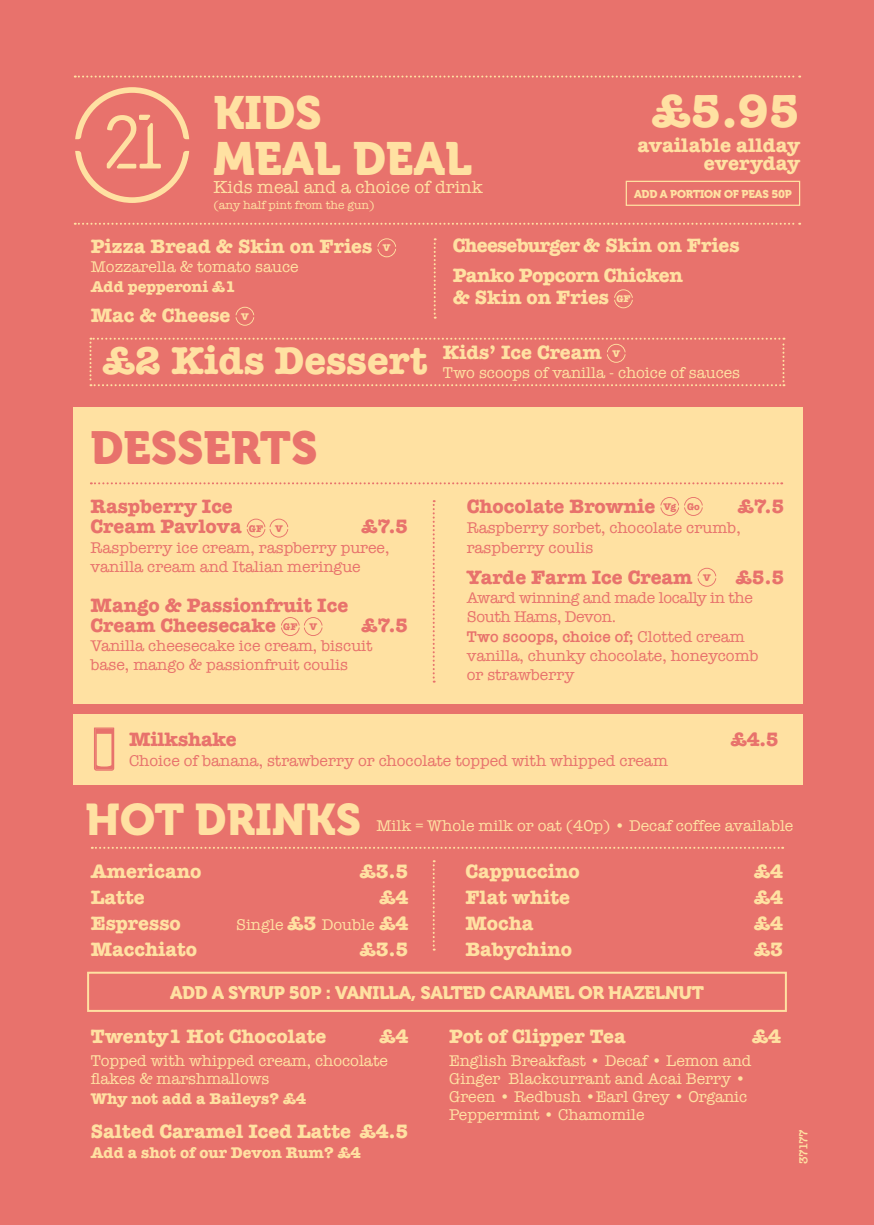
<style>
.page{position:relative;width:874px;height:1225px;background:#fff}
.page>*{position:absolute;margin:0;border:0;box-sizing:border-box;transform-origin:0 0}
.t1{font:700 47.8px "American Typewriter";color:#ffe1a2}
.t2{font:46.2px "Museo 900";color:#ffe1a2}
.t3{font:46px "Museo 900";color:#e8726c}
.t4{font:44px "Museo 900";color:#ffe1a2}
.t5{font:700 40px "American Typewriter";color:#ffe1a2}
.t6{font:700 20.2px/18px "American Typewriter";color:#ffe1a2;text-align:right}
.t7{font:700 20px "American Typewriter";color:#ffe1a2}
.Description{font:700 20px/20px "American Typewriter";color:#e8726c}
.t8{font:700 20px/22px "American Typewriter";letter-spacing:-.02em;color:#ffe1a2}
.t9{font:700 20px "American Typewriter";letter-spacing:-.04em;color:#ffe1a2}
.t10{font:18px "Museo 900";letter-spacing:-.02em;color:#ffe1a2}
.t11{font:18px "American Typewriter";color:#ffe1a2}
.Description-2{font:16px/19.2px "American Typewriter";color:#e8726c}
.Description-3{font:16px/18px "American Typewriter";color:#ffe1a2}
.Description-4{font:16px/19.2px "American Typewriter";letter-spacing:-.02em;color:#e8726c}
.t12{font:700 16px "American Typewriter";color:#ffe1a2}
.t13{font:12px "American Typewriter";color:#ffe1a2}
.Description-5{font:600 12px "American Typewriter";letter-spacing:-.05em;color:#ffe1a2}
.t14{font:11.2px "Museo 900";letter-spacing:-.02em;color:#ffe1a2}
.Dish{font:700 10px "American Typewriter";color:#e8726c}
.Dish-2{font:700 10px "American Typewriter";color:#ffe1a2}
.s1{font-weight:700}
.s2{font-weight:600}
.s3{font-weight:700;font-size:20px}
</style>
<div class="page">
<div style="left:0;top:0;width:873px;height:1225px;background:#e8726c"></div>
<div style="left:87px;top:971px;width:699px;height:41px;border:2px solid #ffe1a2"></div>
<div style="left:625px;top:181px;width:174px;height:25px;border:1px solid #ffe1a2"></div>
<div style="left:73px;top:407px;width:729px;height:297px;background:#ffe1a2"></div>
<svg style="left:246px;top:518px;width:42px;height:19px"></svg>
<svg style="left:281px;top:617px;width:41px;height:19px"></svg>
<svg style="left:660px;top:497px;width:42px;height:19px"></svg>
<svg style="left:697px;top:568px;width:18px;height:19px"></svg>
<svg style="left:432px;top:500px;width:2px;height:182px"></svg>
<svg style="left:433px;top:238px;width:2px;height:81px"></svg>
<svg style="left:432px;top:860px;width:2px;height:90px"></svg>
<svg style="left:91px;top:482px;width:690px;height:2px"></svg>
<svg style="left:92px;top:847px;width:690px;height:2px"></svg>
<svg style="left:75px;top:76px;width:724px;height:2px"></svg>
<svg style="left:75px;top:223px;width:724px;height:2px"></svg>
<div style="left:73px;top:714px;width:729px;height:70px;background:#ffe1a2"></div>
<svg style="left:94px;top:727px;width:20px;height:43px"></svg>
<svg style="left:75px;top:87px;width:114px;height:116px"></svg>
<svg style="left:377px;top:238px;width:19px;height:19px"></svg>
<svg style="left:235px;top:307px;width:19px;height:19px"></svg>
<svg style="left:614px;top:289px;width:18px;height:19px"></svg>
<svg style="left:89px;top:338px;width:695px;height:48px"></svg>
<p class="t2" style="left:213px;top:87px;width:110px">KIDS</p>
<p class="t2" style="left:213px;top:132px;width:260px">MEAL DEAL</p>
<p class="t11" style="left:213px;top:173px;width:271px">Kids meal and a choice of drink</p>
<p class="t13" style="left:213px;top:196px;width:163px">(any half pint from the gun)</p>
<p class="t1" style="left:651px;top:70px;width:149px">£5.95</p>
<p class="t6" style="left:637px;top:135px;width:164px">available allday everyday</p>
<p class="t14" style="left:633px;top:187px;width:159px">ADD A PORTION OF PEAS 50P</p>
<p class="t7" style="left:91px;top:229px;width:283px">Pizza Bread &amp; Skin on Fries</p>
<p class="Dish-2" style="left:383px;top:239px;width:9px">V</p>
<p class="Description-3" style="left:91px;top:257px;width:209px;line-height:19.2px">Mozzarella &amp; tomato sauce<br><span class="s1">Add pepperoni £1</span></p>
<p class="t7" style="left:91px;top:298px;width:141px">Mac &amp; Cheese</p>
<p class="Dish-2" style="left:241px;top:308px;width:9px">V</p>
<p class="t5" style="left:103px;top:326px;width:326px">£2 Kids Dessert</p>
<p class="t9" style="left:452px;top:228px;width:288px">Cheeseburger &amp; Skin on Fries</p>
<p class="t8" style="left:452px;top:263px;width:232px">Panko Popcorn Chicken &amp; Skin on Fries</p>
<p class="Dish-2" style="left:616px;top:290px;width:16px">GF</p>
<p class="t7" style="left:442px;top:335px;width:160px">Kids’ Ice Cream</p>
<p class="Dish-2" style="left:612px;top:345px;width:9px">V</p>
<p class="Description-3" style="left:442px;top:363px;width:299px">Two scoops of vanilla - choice of sauces</p>
<p class="t3" style="left:90px;top:422px;width:228px">DESSERTS</p>
<p class="Description" style="left:90px;top:495px;width:144px">Raspberry Ice</p>
<p class="Description" style="left:90px;top:515px;width:152px">Cream Pavlova</p>
<p class="Dish" style="left:249px;top:519px;width:16px">GF</p>
<p class="Dish" style="left:275px;top:519px;width:9px">V</p>
<p class="Description" style="left:361px;top:515px;width:48px">£7.5</p>
<p class="Description-2" style="left:90px;top:537px;width:300px">Raspberry ice cream, raspberry puree, vanilla cream and Italian meringue</p>
<p class="Description" style="left:90px;top:594px;width:259px">Mango &amp; Passionfruit Ice<br>Cream Cheesecake</p>
<p class="Dish" style="left:283px;top:618px;width:16px">GF</p>
<p class="Dish" style="left:309px;top:618px;width:9px">V</p>
<p class="Description" style="left:361px;top:614px;width:48px">£7.5</p>
<p class="Description-2" style="left:90px;top:635px;width:283px">Vanilla cheesecake ice cream, biscuit base, mango &amp; passionfruit coulis</p>
<p class="Description" style="left:466px;top:495px;width:190px">Chocolate Brownie</p>
<p class="Dish" style="left:663px;top:498px;width:14px">Vg</p>
<p class="Dish" style="left:686px;top:498px;width:14px">Go</p>
<p class="Description" style="left:737px;top:495px;width:48px">£7.5</p>
<p class="Description-2" style="left:466px;top:516px;width:275px;line-height:20px">Raspberry sorbet, chocolate crumb, raspberry coulis</p>
<p class="Description" style="left:466px;top:566px;width:227px">Yarde Farm Ice Cream</p>
<p class="Dish" style="left:702px;top:568px;width:9px">V</p>
<p class="Description" style="left:735px;top:566px;width:50px">£5.5</p>
<p class="Description-4" style="left:466px;top:587px;width:287px">Award winning and made locally in the<br>South Hams, Devon.</p>
<p class="Description-2" style="left:466px;top:626px;width:293px"><span class="s2">Two scoops, choice of;</span> Clotted cream vanilla, chunky chocolate, honeycomb or strawberry</p>
<p class="Description" style="left:129px;top:728px;width:109px">Milkshake</p>
<p class="Description" style="left:730px;top:728px;width:50px">£4.5</p>
<p class="Description-2" style="left:129px;top:750px;width:540px">Choice of banana, strawberry or chocolate topped with whipped cream</p>
<p class="t4" style="left:86px;top:795px;width:277px">HOT DRINKS</p>
<p class="Description-3" style="left:376px;top:816px;width:418px">Milk = Whole milk or oat (40p) • Decaf coffee available</p>
<p class="t7" style="left:91px;top:854px;width:112px">Americano</p>
<p class="t7" style="left:359px;top:854px;width:50px">£3.5</p>
<p class="t7" style="left:91px;top:880px;width:55px">Latte</p>
<p class="t7" style="left:379px;top:880px;width:31px">£4</p>
<p class="t7" style="left:91px;top:906px;width:91px">Espresso</p>
<p class="Description-3" style="left:236px;top:915px;width:174px">Single <span class="s3">£3</span> Double <span class="s3">£4</span></p>
<p class="t7" style="left:91px;top:932px;width:108px">Macchiato</p>
<p class="t7" style="left:359px;top:932px;width:50px">£3.5</p>
<p class="t7" style="left:465px;top:854px;width:116px">Cappuccino</p>
<p class="t7" style="left:753px;top:854px;width:31px">£4</p>
<p class="t7" style="left:465px;top:880px;width:106px">Flat white</p>
<p class="t7" style="left:753px;top:880px;width:31px">£4</p>
<p class="t7" style="left:465px;top:906px;width:70px">Mocha</p>
<p class="t7" style="left:753px;top:906px;width:31px">£4</p>
<p class="t7" style="left:465px;top:932px;width:108px">Babychino</p>
<p class="t7" style="left:753px;top:932px;width:31px">£3</p>
<p class="t10" style="left:170px;top:982px;width:535px">ADD A SYRUP 50P : VANILLA, SALTED CARAMEL OR HAZELNUT</p>
<p class="t7" style="left:91px;top:1018px;width:237px">Twenty1 Hot Chocolate</p>
<p class="t7" style="left:379px;top:1018px;width:31px">£4</p>
<p class="Description-3" style="left:91px;top:1051px;width:298px">Topped with whipped cream, chocolate flakes &amp; marshmallows</p>
<p class="t12" style="left:91px;top:1084px;width:217px">Why not add a Baileys? £4</p>
<p class="t7" style="left:91px;top:1113px;width:319px">Salted Caramel Iced Latte £4.5</p>
<p class="t12" style="left:91px;top:1138px;width:272px">Add a shot of our Devon Rum? £4</p>
<p class="t7" style="left:449px;top:1018px;width:178px">Pot of Clipper Tea</p>
<p class="t7" style="left:751px;top:1018px;width:31px">£4</p>
<p class="Description-3" style="left:449px;top:1051px;width:304px">English Breakfast • Decaf • Lemon and Ginger Blackcurrant and Acai Berry • Green • Redbush •Earl Grey • Organic Peppermint • Chamomile</p>
<p class="Description-5" style="left:793px;top:1164px;width:37px;rotate:-90deg">37177</p>
</div>
